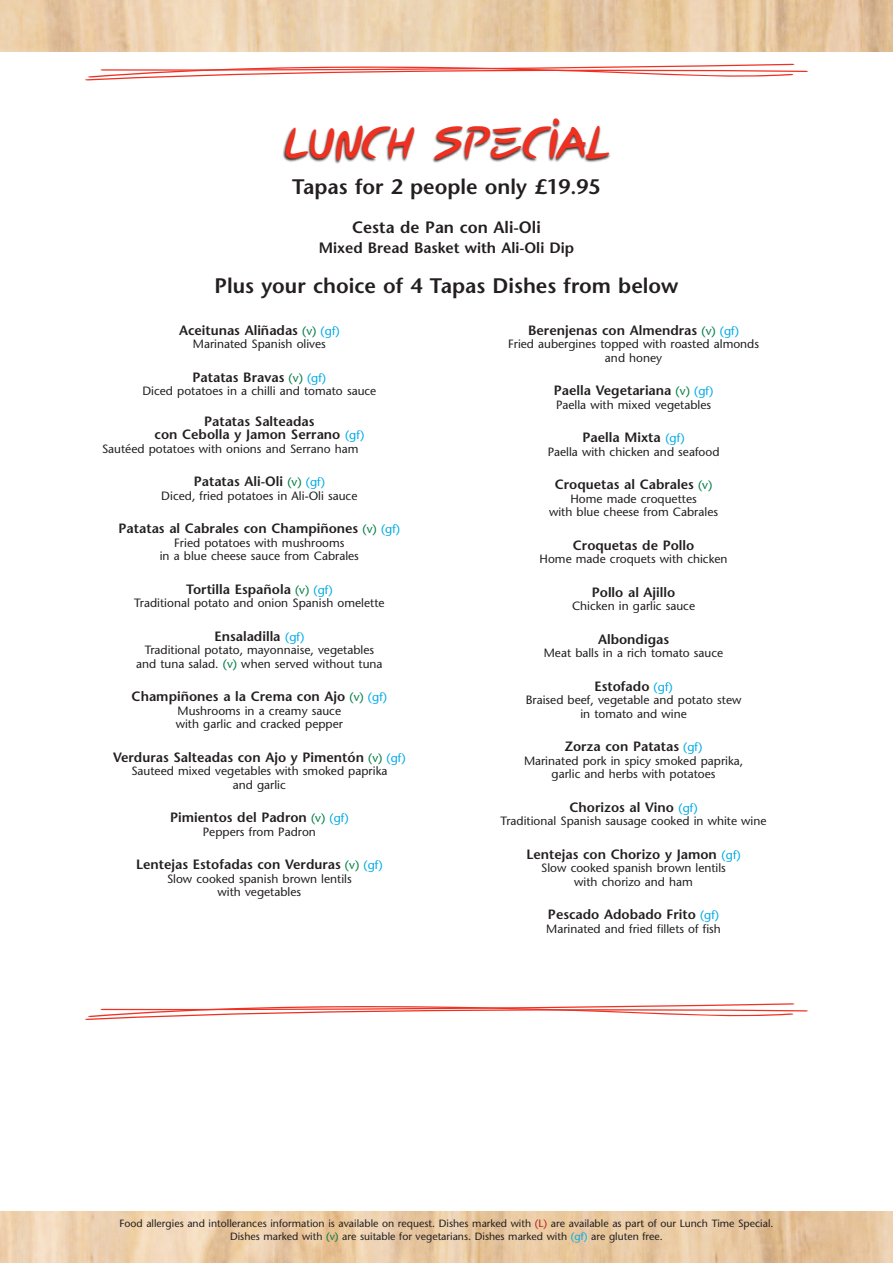
<style>
.page{position:relative;width:893px;height:1263px;background:#fff}
.page>*{position:absolute;margin:0;border:0;box-sizing:border-box;transform-origin:0 0}
.t1{font:45px "Picasso";color:#ef3122}
.t2{font:600 21px "Stone Sans";color:#231f20}
.t3{font:600 16.5px "Stone Sans";color:#231f20}
.t4{font:600 15px "Stone Sans";color:#231f20}
.t5{font:600 13.5px/13.5px "Stone Sans";color:#231f20;text-align:center}
.t6{font:12px/13.5px "Stone Sans";color:#231f20;text-align:center}
.t7{font:10.5px/12.6px "Stone Sans";color:#231f20;text-align:center}
.s1{font-weight:400;font-size:12px;color:#007d43}
.s2{font-weight:400;font-size:12px;color:#00abe7}
.s3{color:#007d43}
.s4{color:#b72025}
.s5{color:#00abe7}
</style>
<div class="page">
<img style="left:0;top:1212px;width:893px;height:51px">
<img style="left:0;top:0;width:893px;height:51px">
<img style="left:283px;top:119px;width:327px;height:45px">
<svg style="left:85px;top:64px;width:723px;height:16px"></svg>
<svg style="left:85px;top:1003px;width:723px;height:17px"></svg>
<h1 class="t1" style="left:284px;top:116px;width:327px">LUNCH SPECIAL</h1>
<h2 class="t2" style="left:292px;top:174px;width:310px">Tapas for 2 people only £19.95</h2>
<h3 class="t3" style="left:352px;top:218px;width:190px">Cesta de Pan con Ali-Oli</h3>
<p class="t4" style="left:319px;top:239px;width:257px">Mixed Bread Basket with Ali-Oli Dip</p>
<h2 class="t2" style="left:215px;top:273px;width:465px">Plus your choice of 4 Tapas Dishes from below</h2>
<p class="t5" style="left:179px;top:323px;width:162px">Aceitunas Aliñadas <span class="s1">(v)</span> <span class="s2">(gf)</span></p>
<p class="t6" style="left:193px;top:337px;width:135px">Marinated Spanish olives</p>
<p class="t5" style="left:193px;top:370px;width:135px">Patatas Bravas <span class="s1">(v)</span> <span class="s2">(gf)</span></p>
<p class="t6" style="left:142px;top:384px;width:235px">Diced potatoes in a chilli and tomato sauce</p>
<p class="t5" style="left:155px;top:414px;width:211px">Patatas Salteadas<br>con Cebolla y Jamon Serrano <span class="s2">(gf)</span></p>
<p class="t6" style="left:102px;top:442px;width:258px">Sautéed potatoes with onions and Serrano ham</p>
<p class="t5" style="left:194px;top:475px;width:133px">Patatas Ali-Oli <span class="s1">(v)</span> <span class="s2">(gf)</span></p>
<p class="t6" style="left:161px;top:489px;width:198px">Diced, fried potatoes in Ali-Oli sauce</p>
<p class="t5" style="left:119px;top:522px;width:283px">Patatas al Cabrales con Champiñones <span class="s1">(v)</span> <span class="s2">(gf)</span></p>
<p class="t6" style="left:160px;top:536px;width:201px">Fried potatoes with mushrooms<br>in a blue cheese sauce from Cabrales</p>
<p class="t5" style="left:186px;top:582px;width:148px">Tortilla Española <span class="s1">(v)</span> <span class="s2">(gf)</span></p>
<p class="t6" style="left:134px;top:596px;width:252px">Traditional potato and onion Spanish omelette</p>
<p class="t5" style="left:214px;top:629px;width:91px">Ensaladilla <span class="s2">(gf)</span></p>
<p class="t6" style="left:136px;top:643px;width:248px">Traditional potato, mayonnaise, vegetables and tuna salad. <span class="s3">(v)</span> when served without tuna</p>
<p class="t5" style="left:132px;top:690px;width:257px">Champiñones a la Crema con Ajo <span class="s1">(v)</span> <span class="s2">(gf)</span></p>
<p class="t6" style="left:176px;top:704px;width:169px;text-align:left">Mushrooms in a creamy sauce with garlic and cracked pepper</p>
<p class="t5" style="left:113px;top:750px;width:294px">Verduras Salteadas con Ajo y Pimentón <span class="s1">(v)</span> <span class="s2">(gf)</span></p>
<p class="t6" style="left:131px;top:764px;width:257px">Sauteed mixed vegetables with smoked paprika and garlic</p>
<p class="t5" style="left:170px;top:811px;width:180px">Pimientos del Padron <span class="s1">(v)</span> <span class="s2">(gf)</span></p>
<p class="t6" style="left:203px;top:825px;width:115px">Peppers from Padron</p>
<p class="t5" style="left:136px;top:858px;width:248px">Lentejas Estofadas con Verduras <span class="s1">(v)</span> <span class="s2">(gf)</span></p>
<p class="t6" style="left:167px;top:872px;width:186px">Slow cooked spanish brown lentils with vegetables</p>
<p class="t5" style="left:528px;top:323px;width:212px">Berenjenas con Almendras <span class="s1">(v)</span> <span class="s2">(gf)</span></p>
<p class="t6" style="left:508px;top:337px;width:253px">Fried aubergines topped with roasted almonds and honey</p>
<p class="t5" style="left:554px;top:384px;width:161px">Paella Vegetariana <span class="s1">(v)</span> <span class="s2">(gf)</span></p>
<p class="t6" style="left:556px;top:398px;width:157px">Paella with mixed vegetables</p>
<p class="t5" style="left:583px;top:431px;width:103px">Paella Mixta <span class="s2">(gf)</span></p>
<p class="t6" style="left:548px;top:445px;width:173px">Paella with chicken and seafood</p>
<p class="t5" style="left:555px;top:478px;width:159px">Croquetas al Cabrales <span class="s1">(v)</span></p>
<p class="t6" style="left:549px;top:492px;width:171px">Home made croquettes<br>with blue cheese from Cabrales</p>
<p class="t5" style="left:573px;top:538px;width:123px">Croquetas de Pollo</p>
<p class="t6" style="left:540px;top:552px;width:189px">Home made croquets with chicken</p>
<p class="t5" style="left:592px;top:585px;width:85px">Pollo al Ajillo</p>
<p class="t6" style="left:572px;top:599px;width:125px">Chicken in garlic sauce</p>
<p class="t5" style="left:598px;top:632px;width:73px">Albondigas</p>
<p class="t6" style="left:544px;top:646px;width:181px">Meat balls in a rich tomato sauce</p>
<p class="t5" style="left:594px;top:679px;width:80px">Estofado <span class="s2">(gf)</span></p>
<p class="t6" style="left:526px;top:693px;width:217px">Braised beef, vegetable and potato stew in tomato and wine</p>
<p class="t5" style="left:565px;top:740px;width:139px">Zorza con Patatas <span class="s2">(gf)</span></p>
<p class="t6" style="left:524px;top:754px;width:221px">Marinated pork in spicy smoked paprika, garlic and herbs with potatoes</p>
<p class="t5" style="left:569px;top:800px;width:130px">Chorizos al Vino <span class="s2">(gf)</span></p>
<p class="t6" style="left:501px;top:814px;width:267px">Traditional Spanish sausage cooked in white wine</p>
<p class="t5" style="left:526px;top:847px;width:216px">Lentejas con Chorizo y Jamon <span class="s2">(gf)</span></p>
<p class="t6" style="left:541px;top:861px;width:186px">Slow cooked spanish brown lentils with chorizo and ham</p>
<p class="t5" style="left:548px;top:908px;width:173px">Pescado Adobado Frito <span class="s2">(gf)</span></p>
<p class="t6" style="left:546px;top:922px;width:176px">Marinated and fried fillets of fish</p>
<p class="t7" style="left:119px;top:1217px;width:656px">Food allergies and intollerances information is available on request. Dishes marked with <span class="s4">(L)</span> are available as part of our Lunch Time Special.<br>Dishes marked with <span class="s3">(v)</span> are suitable for vegetarians. Dishes marked with <span class="s5">(gf)</span> are gluten free.</p>
</div>
